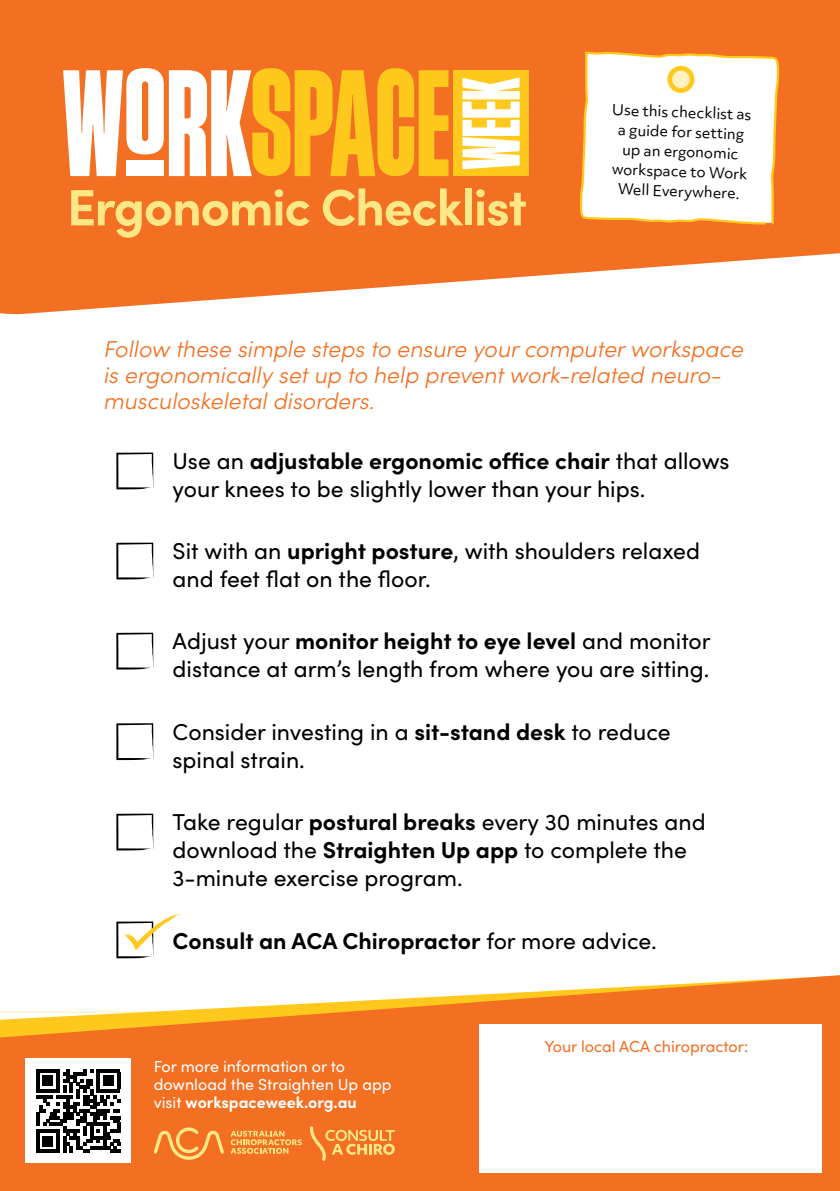
<style>
.page{position:relative;width:840px;height:1191px;background:#fff}
.page>*{position:absolute;margin:0;border:0;box-sizing:border-box;transform-origin:0 0}
.t1{font:700 51.2px "Sofia Pro";letter-spacing:-.025em;color:#ffe786}
.t2{font:23px/28px "Sofia Pro";color:#000}
.t3{font:italic 300 23px/26px "Sofia Pro";color:#f36f21}
.t4{font:700 23px "Sofia Pro";color:#000}
.t5{font:16px/18px "Sofia Pro";color:#fff}
.t6{font:16px "Sofia Pro";color:#f36f21}
.t7{font:14.4px/19.8px "Objektiv Mk 3";color:#000;text-align:center}
.s1{font-weight:700}
.s2{font-weight:400}
</style>
<div class="page">
<svg style="left:0;top:975px;width:839px;height:216px;fill:#f36f21"></svg>
<div style="left:479px;top:1024px;width:342px;height:149px;background:#fff"></div>
<svg style="left:116px;top:452px;width:37px;height:37px"></svg>
<svg style="left:116px;top:632px;width:37px;height:38px"></svg>
<svg style="left:116px;top:723px;width:37px;height:37px"></svg>
<svg style="left:116px;top:542px;width:37px;height:38px"></svg>
<svg style="left:116px;top:813px;width:37px;height:37px"></svg>
<svg style="left:116px;top:914px;width:66px;height:44px"></svg>
<div style="left:26px;top:1058px;width:105px;height:105px;background:#fff"></div>
<svg style="left:36px;top:1069px;width:84px;height:83px"></svg>
<hr style="left:36px;top:1149px;width:24px;height:3px;background:#000">
<div style="left:43px;top:1136px;width:10px;height:10px;background:#000"></div>
<svg style="left:153px;top:1126px;width:71px;height:33px;background:#f58d3a"></svg>
<svg style="left:230px;top:1130px;width:71px;height:23px;background:#f69742"></svg>
<svg style="left:309px;top:1126px;width:85px;height:34px;background:#f6903c"></svg>
<svg style="left:0;top:0;width:839px;height:315px;background:#f47e38"></svg>
<svg style="left:582px;top:0;width:199px;height:315px"></svg>
<svg style="left:577px;top:0;width:190px;height:225px"></svg>
<svg style="left:667px;top:66px;width:27px;height:27px"></svg>
<div style="left:671px;top:71px;width:18px;height:17px;background:#fff1c0;border-radius:50%"></div>
<svg style="left:63px;top:68px;width:385px;height:108px"></svg>
<div style="left:453px;top:70px;width:75px;height:106px;background:#ffc81c"></div>
<svg style="left:462px;top:77px;width:57px;height:92px"></svg>
<h1 class="t1" style="left:67px;top:168px;width:461px">Ergonomic Checklist</h1>
<p class="t7" style="left:612px;top:99px;width:141px;rotate:2deg">Use this checklist as a guide for setting up an ergonomic workspace to Work<br>Well Everywhere.</p>
<p class="t3" style="left:103px;top:335px;width:641px">Follow these simple steps to ensure your computer workspace is ergonomically set up to help prevent work-related neuro&shy;musculoskeletal disorders.</p>
<p class="t2" style="left:172px;top:446px;width:558px">Use an <span class="s1">adjustable ergonomic office chair</span> that allows your knees to be slightly lower than your hips.</p>
<p class="t2" style="left:172px;top:536px;width:528px">Sit with an <span class="s1">upright posture</span>, with shoulders relaxed and feet flat on the floor.</p>
<p class="t2" style="left:172px;top:626px;width:539px">Adjust your <span class="s1">monitor height to eye level</span> and monitor distance at arm’s length from where you are sitting.</p>
<p class="t2" style="left:172px;top:716px;width:499px">Consider investing in a <span class="s1">sit-stand desk</span> to reduce spinal strain.</p>
<p class="t2" style="left:172px;top:807px;width:534px">Take regular <span class="s1">postural breaks</span> every 30 minutes and download the <span class="s1">Straighten Up app</span> to complete the<br>3-minute exercise program.</p>
<p class="t4" style="left:172px;top:923px;width:485px">Consult an ACA Chiropractor <span class="s2">for more advice.</span></p>
<p class="t5" style="left:154px;top:1056px;width:239px">For more information or to download the Straighten Up app visit <span class="s1">workspaceweek.org.au</span></p>
<p class="t6" style="left:544px;top:1034px;width:205px">Your local ACA chiropractor:</p>
</div>
